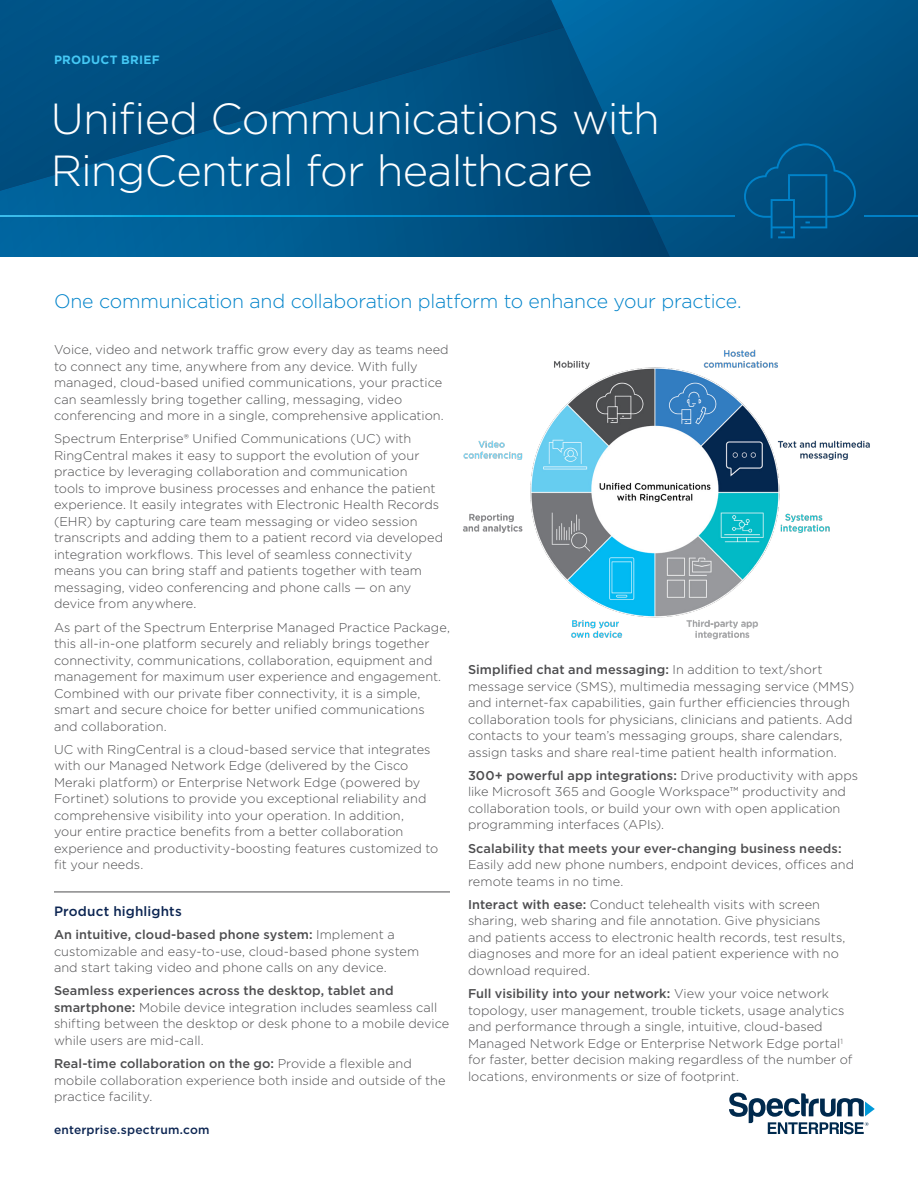
<style>
.page{position:relative;width:918px;height:1188px;background:#fff}
.page>*{position:absolute;margin:0;border:0;box-sizing:border-box;transform-origin:0 0}
.t1{font:300 43.5px/52.5px "Gotham";letter-spacing:-.02em;color:#fff}
.t2{font:300 19.5px "Gotham";letter-spacing:-.015em;color:#0083ca}
.t3{font:500 13.5px "Gotham";letter-spacing:.015em;color:#0c2552}
.t4{font:300 12.75px/16.5px "Gotham";color:#4d4d4f}
.t5{font:500 12.75px "Gotham";letter-spacing:.005em;color:#4d4d4f}
.t6{font:500 12px "Gotham";letter-spacing:.02em;color:#0c2552}
.t7{font:700 12px "Gotham";letter-spacing:.025em;color:#44c8f5}
.s1{font-weight:500}
</style>
<div class="page">
<svg style="left:0;top:0;width:918px;height:256px;background:#005386"></svg>
<svg style="left:729px;top:1093px;width:146px;height:41px"></svg>
<hr style="left:54px;top:892px;width:396px;height:1px;background:#4d4d4f">
<hr style="left:864px;top:215px;width:54px;height:2px;background:#0083ca">
<hr style="left:0;top:215px;width:735px;height:2px;background:#fff">
<svg style="left:744px;top:143px;width:112px;height:95px;background:#005284"></svg>
<img style="left:463px;top:349px;width:407px;height:291px">
<p class="t7" style="left:54px;top:51px;width:107px">PRODUCT BRIEF</p>
<h1 class="t1" style="left:51px;top:91px;width:611px">Unified Communications with<br>RingCentral for healthcare</h1>
<h2 class="t2" style="left:54px;top:289px;width:689px">One communication and collaboration platform to enhance your practice.</h2>
<p class="t4" style="left:54px;top:341px;width:396px">Voice, video and network traffic grow every day as teams need to connect any time, anywhere from any device. With fully managed, cloud-based unified communications, your practice can seamlessly bring together calling, messaging, video conferencing and more in a single, comprehensive application.</p>
<p class="t4" style="left:54px;top:430px;width:391px">Spectrum Enterprise® Unified Communications (UC) with RingCentral makes it easy to support the evolution of your practice by leveraging collaboration and communication<br>tools to improve business processes and enhance the patient experience. It easily integrates with Electronic Health Records (EHR) by capturing care team messaging or video session transcripts and adding them to a patient record via developed integration workflows. This level of seamless connectivity means you can bring staff and patients together with team messaging, video conferencing and phone calls — on any device from anywhere.</p>
<p class="t4" style="left:54px;top:619px;width:398px">As part of the Spectrum Enterprise Managed Practice Package, this all-in-one platform securely and reliably brings together connectivity, communications, collaboration, equipment and management for maximum user experience and engagement.<br>Combined with our private fiber connectivity, it is a simple, smart and secure choice for better unified communications and collaboration.</p>
<p class="t4" style="left:54px;top:741px;width:386px">UC with RingCentral is a cloud-based service that integrates with our Managed Network Edge (delivered by the Cisco Meraki platform) or Enterprise Network Edge (powered by Fortinet) solutions to provide you exceptional reliability and comprehensive visibility into your operation. In addition,<br>your entire practice benefits from a better collaboration experience and productivity-boosting features customized to fit your needs.</p>
<p class="t3" style="left:54px;top:902px;width:129px">Product highlights</p>
<p class="t4" style="left:54px;top:926px;width:367px"><span class="s1">An intuitive, cloud-based phone system:</span> Implement a customizable and easy-to-use, cloud-based phone system and start taking video and phone calls on any device.</p>
<p class="t4" style="left:54px;top:982px;width:397px"><span class="s1">Seamless experiences across the desktop, tablet and smartphone:</span> Mobile device integration includes seamless call shifting between the desktop or desk phone to a mobile device while users are mid-call.</p>
<p class="t4" style="left:54px;top:1055px;width:393px"><span class="s1">Real-time collaboration on the go:</span> Provide a flexible and mobile collaboration experience both inside and outside of the practice facility.</p>
<p class="t6" style="left:54px;top:1122px;width:157px">enterprise.spectrum.com</p>
<p class="t4" style="left:468px;top:661px;width:388px"><span class="s1">Simplified chat and messaging:</span> In addition to text/short message service (SMS), multimedia messaging service (MMS) and internet-fax capabilities, gain further efficiencies through collaboration tools for physicians, clinicians and patients. Add contacts to your team’s messaging groups, share calendars, assign tasks and share real-time patient health information.</p>
<p class="t4" style="left:468px;top:767px;width:392px"><span class="s1">300+ powerful app integrations:</span> Drive productivity with apps like Microsoft 365 and Google Workspace™ productivity and collaboration tools, or build your own with open application programming interfaces (APIs).</p>
<p class="t5" style="left:468px;top:840px;width:375px">Scalability that meets your ever-changing business needs:</p>
<p class="t4" style="left:468px;top:856px;width:388px">Easily add new phone numbers, endpoint devices, offices and remote teams in no time.</p>
<p class="t4" style="left:468px;top:896px;width:379px"><span class="s1">Interact with ease:</span> Conduct telehealth visits with screen sharing, web sharing and file annotation. Give physicians and patients access to electronic health records, test results, diagnoses and more for an ideal patient experience with no download required.</p>
<p class="t4" style="left:468px;top:985px;width:386px"><span class="s1">Full visibility into your network:</span> View your voice network topology, user management, trouble tickets, usage analytics and performance through a single, intuitive, cloud-based Managed Network Edge or Enterprise Network Edge portal<sup>1 </sup>for faster, better decision making regardless of the number of locations, environments or size of footprint.</p>
</div>
